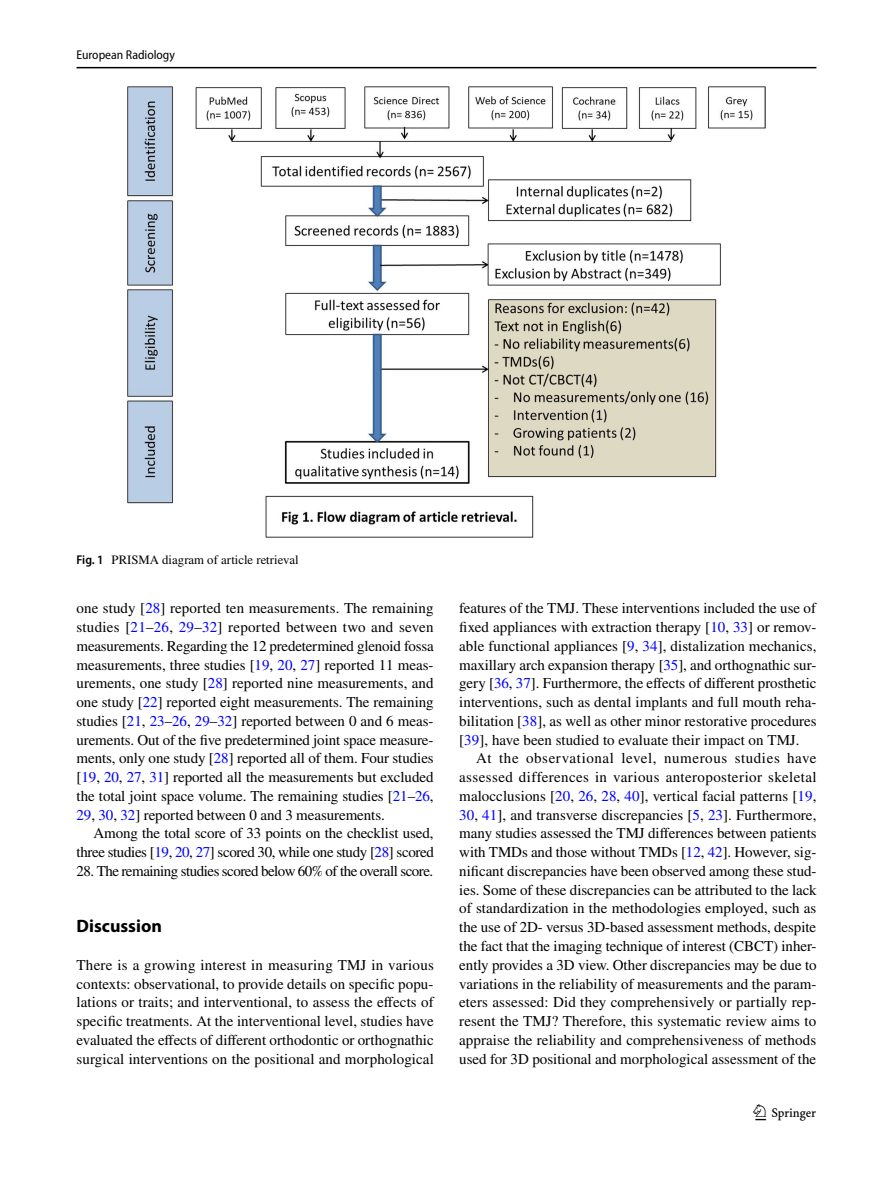
<style>
.page{position:relative;width:893px;height:1187px;background:#fff}
.page>*{position:absolute;margin:0;border:0;box-sizing:border-box;transform-origin:0 0}
.t1{font:22.5px "Springnew Regular 3";color:#000}
.t2{font:700 18px "Myriad Pro";color:#000}
.t3{font:15px/18.8px "STIX";letter-spacing:-.005em;color:#000;text-align:justify}
.t4{font:15px/18.8px "STIX";letter-spacing:-.025em;color:#000;text-align:right}
.t5{font:15px "STIX";letter-spacing:-.03em;color:#000}
.t6{font:12.75px "STIX";color:#000}
.t7{font:semi-condensed 12.75px "Myriad Pro";color:#000}
.s1{font-family:"Myriad Pro";font-weight:600;font-stretch:semi-condensed}
.s2{color:#00f}
</style>
<div class="page">
<hr style="left:77px;top:67px;width:739px;height:1px;background:#000">
<img style="left:128px;top:87px;width:637px;height:450px">
<p class="t7" style="left:77px;top:48px;width:100px">European Radiology</p>
<p class="t6" style="left:77px;top:551px;width:224px"><span class="s1">Fig. 1</span> PRISMA diagram of article retrieval</p>
<p class="t3" style="left:76px;top:600px;width:359px">one study [<span class="s2">28</span>] reported ten measurements. The remaining studies [<span class="s2">21</span>–<span class="s2">26</span>, <span class="s2">29</span>–<span class="s2">32</span>] reported between two and seven measurements. Regarding the 12 predetermined glenoid fossa measurements, three studies [<span class="s2">19</span>, <span class="s2">20</span>, <span class="s2">27</span>] reported 11 meas&shy;urements, one study [<span class="s2">28</span>] reported nine measurements, and one study [<span class="s2">22</span>] reported eight measurements. The remaining studies [<span class="s2">21</span>, <span class="s2">23</span>–<span class="s2">26</span>, <span class="s2">29</span>–<span class="s2">32</span>] reported between 0 and 6 meas&shy;urements. Out of the five predetermined joint space measure&shy;ments, only one study [<span class="s2">28</span>] reported all of them. Four studies [<span class="s2">19</span>, <span class="s2">20</span>, <span class="s2">27</span>, <span class="s2">31</span>] reported all the measurements but excluded the total joint space volume. The remaining studies [<span class="s2">21</span>–<span class="s2">26</span>, <span class="s2">29</span>, <span class="s2">30</span>, <span class="s2">32</span>] reported between 0 and 3 measurements.</p>
<p class="t4" style="left:76px;top:825px;width:359px">Among the total score of 33 points on the checklist used, three studies [<span class="s2">19</span>, <span class="s2">20</span>, <span class="s2">27</span>] scored 30, while one study [<span class="s2">28</span>] scored</p>
<p class="t5" style="left:76px;top:860px;width:358px">28. The remaining studies scored below 60% of the overall score.</p>
<p class="t2" style="left:77px;top:914px;width:87px">Discussion</p>
<p class="t3" style="left:77px;top:956px;width:359px">There is a growing interest in measuring TMJ in various contexts: observational, to provide details on specific popu&shy;lations or traits; and interventional, to assess the effects of specific treatments. At the interventional level, studies have evaluated the effects of different orthodontic or orthognathic surgical interventions on the positional and morphological</p>
<p class="t3" style="left:459px;top:600px;width:359px">features of the TMJ. These interventions included the use of fixed appliances with extraction therapy [<span class="s2">10</span>, <span class="s2">33</span>] or remov&shy;able functional appliances [<span class="s2">9</span>, <span class="s2">34</span>], distalization mechanics, maxillary arch expansion therapy [<span class="s2">35</span>], and orthognathic sur&shy;gery [<span class="s2">36</span>, <span class="s2">37</span>]. Furthermore, the effects of different prosthetic interventions, such as dental implants and full mouth reha&shy;bilitation [<span class="s2">38</span>], as well as other minor restorative procedures [<span class="s2">39</span>], have been studied to evaluate their impact on TMJ.</p>
<p class="t3" style="left:459px;top:750px;width:359px;text-indent:17px">At the observational level, numerous studies have assessed differences in various anteroposterior skeletal malocclusions [<span class="s2">20</span>, <span class="s2">26</span>, <span class="s2">28</span>, <span class="s2">40</span>], vertical facial patterns [<span class="s2">19</span>, <span class="s2">30</span>, <span class="s2">41</span>], and transverse discrepancies [<span class="s2">5</span>, <span class="s2">23</span>]. Furthermore, many studies assessed the TMJ differences between patients with TMDs and those without TMDs [<span class="s2">12</span>, <span class="s2">42</span>]. However, sig&shy;nificant discrepancies have been observed among these stud&shy;ies. Some of these discrepancies can be attributed to the lack of standardization in the methodologies employed, such as the use of 2D- versus 3D-based assessment methods, despite the fact that the imaging technique of interest (CBCT) inher&shy;ently provides a 3D view. Other discrepancies may be due to variations in the reliability of measurements and the param&shy;eters assessed: Did they comprehensively or partially rep&shy;resent the TMJ? Therefore, this systematic review aims to appraise the reliability and comprehensiveness of methods used for 3D positional and morphological assessment of the</p>
<h1 class="t1" style="left:755px;top:1104px;width:62px">1 3</h1>
</div>
